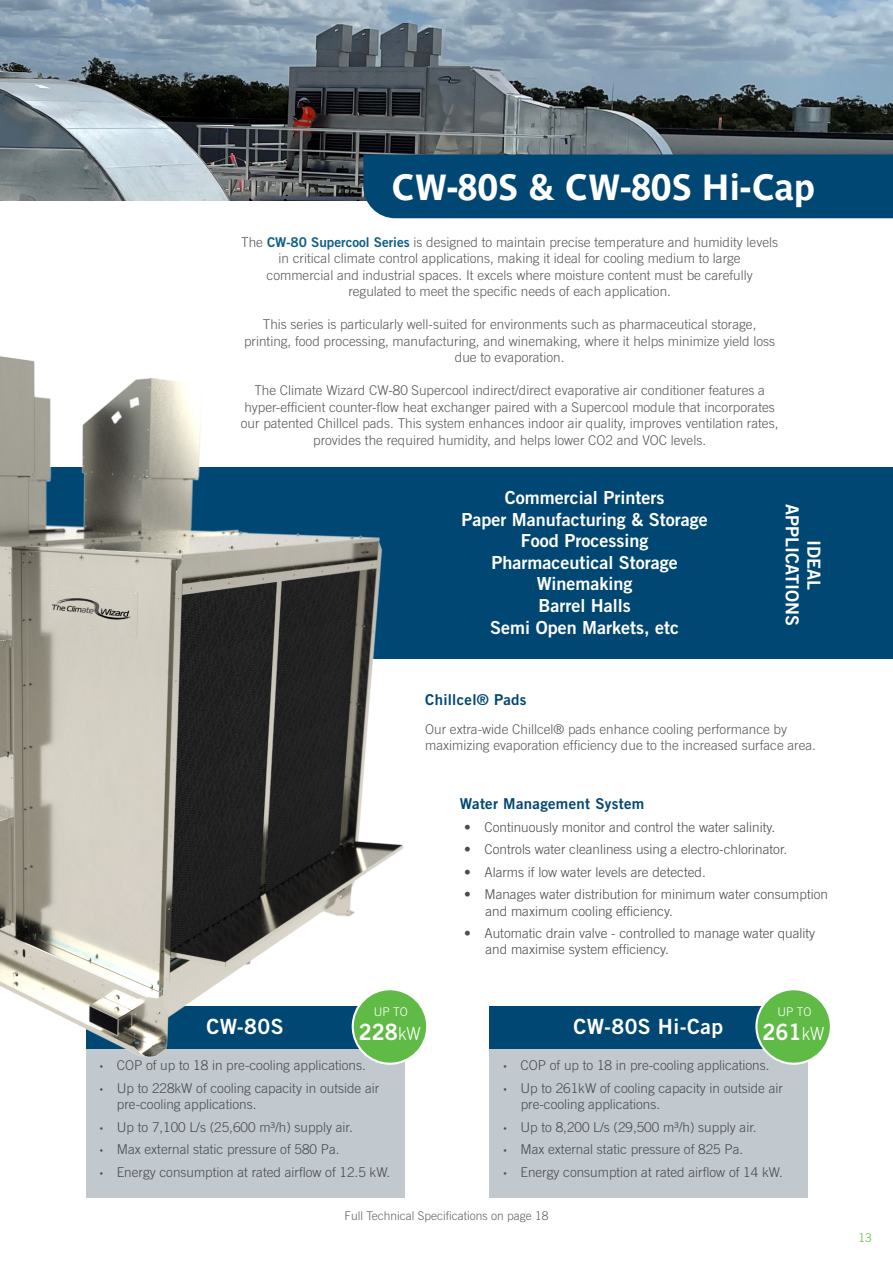
<style>
.page{position:relative;width:893px;height:1263px;background:#fff}
.page>*{position:absolute;margin:0;border:0;box-sizing:border-box;transform-origin:0 0}
.Page_Heading{font:700 36px "Parisine Std";color:#fff}
.t1{font:22.5px "Trade Gothic LT Std Bd 2";color:#fff;scale:.95 1}
.t2{font:21px "Trade Gothic LT Std Bd 2";letter-spacing:.02em;color:#fff}
.t3{font:18px "Trade Gothic LT Std Bd 2";color:#fff}
._2017_blue_heading{font:15px "Trade Gothic LT Std Bd 2";letter-spacing:.02em;color:#004773}
.t4{font:300 13.5px/16.5px "Trade Gothic LT Std";color:#57585a;text-align:center}
.t5{font:300 13.5px/16.2px "Trade Gothic LT Std";color:#4b4c4d}
.t6{font:300 12px "Trade Gothic LT Std";color:#636366}
.t7{font:300 12px "Trade Gothic LT Std";color:#fff}
.t8{font:300 12px "Trade Gothic LT Std";color:#60bb46}
.s1{font-family:"Trade Gothic LT Std Bd 2";font-weight:400;color:#0e5f89}
.s2{font-family:"Trade Gothic LT Std";font-weight:300;font-size:18px}
.s3{font-family:"Myriad Pro"}
</style>
<div class="page">
<img style="left:0;top:0;width:893px;height:201px">
<div style="left:86px;top:1048px;width:319px;height:149px;background:#c1c8ce"></div>
<div style="left:489px;top:1006px;width:319px;height:43px;background:#004773"></div>
<div style="left:489px;top:1048px;width:319px;height:149px;background:#c1c8ce"></div>
<div style="left:0;top:468px;width:893px;height:191px;background:#004773"></div>
<img style="left:0;top:356px;width:426px;height:709px">
<div style="left:353px;top:989px;width:74px;height:75px;background:#60bb46;border-radius:50%"></div>
<div style="left:352px;top:988px;width:76px;height:77px;border:2px solid #fff;border-radius:50%"></div>
<div style="left:756px;top:989px;width:75px;height:75px;background:#60bb46;border-radius:50%"></div>
<div style="left:755px;top:988px;width:77px;height:77px;border:2px solid #fff;border-radius:50%"></div>
<div style="left:363px;top:154px;width:530px;height:64px;background:#004773"></div>
<p class="Page_Heading" style="left:392px;top:166px;width:425px">CW-80S &amp; CW-80S Hi-Cap</p>
<p class="t4" style="left:241px;top:234px;width:538px">The <span class="s1">CW-80 Supercool Series</span> is designed to maintain precise temperature and humidity levels in critical climate control applications, making it ideal for cooling medium to large</p>
<p class="t4" style="left:267px;top:267px;width:488px">commercial and industrial spaces. It excels where moisture content must be carefully</p>
<p class="t4" style="left:348px;top:283px;width:324px">regulated to meet the specific needs of each application.</p>
<p class="t4" style="left:263px;top:316px;width:495px">This series is particularly well-suited for environments such as pharmaceutical storage,</p>
<p class="t4" style="left:244px;top:333px;width:533px">printing, food processing, manufacturing, and winemaking, where it helps minimize yield loss due to evaporation.</p>
<p class="t4" style="left:241px;top:382px;width:539px">The Climate Wizard CW-80 Supercool indirect/direct evaporative air conditioner features a hyper-efficient counter-flow heat exchanger paired with a Supercool module that incorporates our patented Chillcel pads. This system enhances indoor air quality, improves ventilation rates, provides the required humidity, and helps lower CO2 and VOC levels.</p>
<p class="t3" style="left:505px;top:486px;width:161px">Commercial Printers</p>
<p class="t3" style="left:461px;top:508px;width:248px">Paper Manufacturing &amp; Storage</p>
<p class="t3" style="left:521px;top:529px;width:129px">Food Processing</p>
<p class="t3" style="left:491px;top:551px;width:188px">Pharmaceutical Storage</p>
<p class="t3" style="left:537px;top:573px;width:97px">Winemaking</p>
<p class="t3" style="left:538px;top:594px;width:94px">Barrel Halls</p>
<p class="t3" style="left:490px;top:616px;width:190px">Semi Open Markets, etc</p>
<p class="t3" style="left:803px;top:504px;width:124px;rotate:90deg">APPLICATIONS</p>
<p class="t3" style="left:825px;top:540px;width:52px;rotate:90deg">IDEAL</p>
<p class="_2017_blue_heading" style="left:425px;top:691px;width:103px">Chillcel® Pads</p>
<p class="t4" style="left:425px;top:721px;width:392px;text-align:left">Our extra-wide Chillcel® pads enhance cooling performance by maximizing evaporation efficiency due to the increased surface area.</p>
<p class="t7" style="left:374px;top:1004px;width:36px">UP TO</p>
<p class="_2017_blue_heading" style="left:460px;top:794px;width:186px">Water Management System</p>
<p class="t5" style="left:464px;top:818px;width:313px">• Continuously monitor and control the water salinity.</p>
<p class="t5" style="left:464px;top:841px;width:324px">• Controls water cleanliness using a electro-chlorinator.</p>
<p class="t5" style="left:464px;top:864px;width:243px">• Alarms if low water levels are detected.</p>
<p class="t5" style="left:485px;top:886px;width:344px;text-indent:-21px">• Manages water distribution for minimum water consumption and maximum cooling efficiency.</p>
<p class="t5" style="left:485px;top:925px;width:331px;text-indent:-21px">• Automatic drain valve - controlled to manage water quality and maximise system efficiency.</p>
<p class="t7" style="left:778px;top:1004px;width:36px">UP TO</p>
<p class="t2" style="left:206px;top:1013px;width:79px">CW-80S</p>
<p class="t2" style="left:574px;top:1013px;width:151px">CW-80S Hi-Cap</p>
<p class="t1" style="left:359px;top:1018px;width:67px">228<span class="s2">kW</span></p>
<p class="t1" style="left:762px;top:1018px;width:67px">261<span class="s2">kW</span></p>
<p class="t5" style="left:100px;top:1057px;width:267px"><span class="s3">•</span> COP of up to 18 in pre-cooling applications.</p>
<p class="t5" style="left:117px;top:1080px;width:264px;text-indent:-17px"><span class="s3">•</span> Up to 228kW of cooling capacity in outside air pre-cooling applications.</p>
<p class="t5" style="left:100px;top:1118px;width:254px"><span class="s3">•</span> Up to 7,100 L/s (25,600 m³/h) supply air.</p>
<p class="t5" style="left:100px;top:1141px;width:241px"><span class="s3">•</span> Max external static pressure of 580 Pa.</p>
<p class="t5" style="left:100px;top:1164px;width:292px"><span class="s3">•</span> Energy consumption at rated airflow of 12.5 kW.</p>
<p class="t5" style="left:504px;top:1057px;width:267px"><span class="s3">•</span> COP of up to 18 in pre-cooling applications.</p>
<p class="t5" style="left:521px;top:1080px;width:264px;text-indent:-17px"><span class="s3">•</span> Up to 261kW of cooling capacity in outside air pre-cooling applications.</p>
<p class="t5" style="left:504px;top:1118px;width:254px"><span class="s3">•</span> Up to 8,200 L/s (29,500 m³/h) supply air.</p>
<p class="t5" style="left:504px;top:1141px;width:241px"><span class="s3">•</span> Max external static pressure of 825 Pa.</p>
<p class="t5" style="left:504px;top:1164px;width:281px"><span class="s3">•</span> Energy consumption at rated airflow of 14 kW.</p>
<p class="t6" style="left:344px;top:1208px;width:206px">Full Technical Specifications on page 18</p>
<p class="t8" style="left:858px;top:1230px;width:15px">13</p>
</div>
